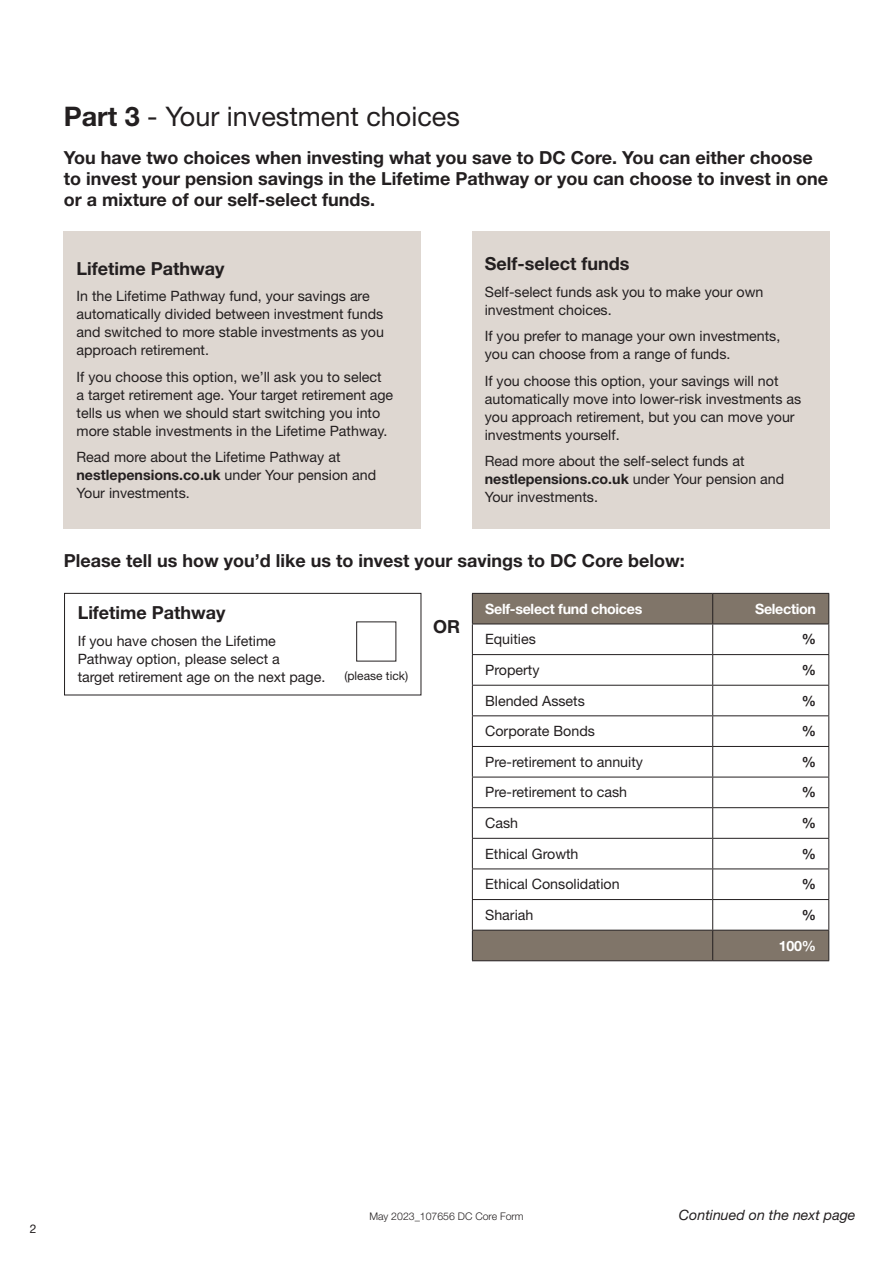
<style>
.page{position:relative;width:893px;height:1263px;background:#fff}
.page>*{position:absolute;margin:0;border:0;box-sizing:border-box;transform-origin:0 0}
.t1{font:27px "Helvetica Neue LT Std";color:#231f20}
.Body_Copy{font:700 18px/21px "Helvetica Neue LT Std";color:#231f20}
.Body_Copy-2{font:14.25px/18px "Helvetica Neue LT Std";color:#231f20}
._19pt_header{font:700 14.25px "Helvetica Neue LT Std";letter-spacing:-.02em;color:#fff}
.t2{font:italic 14.25px "Helvetica Neue LT Std";color:#231f20}
.t3{font:700 14.25px "Helvetica Neue LT Std";color:#231f20}
.t4{font:12px "Helvetica Neue LT Std";color:#231f20}
.t5{font:300 10.5px "Helvetica Neue LT Std";color:#231f20}
.s1{font-weight:700}
</style>
<div class="page">
<div style="left:64px;top:231px;width:357px;height:298px;background:#ded7d1"></div>
<div style="left:472px;top:231px;width:357px;height:298px;background:#ded7d1"></div>
<div style="left:473px;top:594px;width:355px;height:30px;background:#807569"></div>
<svg style="left:473px;top:625px;width:355px;height:305px"></svg>
<div style="left:473px;top:931px;width:355px;height:29px;background:#807569"></div>
<hr style="left:472px;top:593px;width:241px;height:1px;background:#231f20">
<hr style="left:472px;top:594px;width:1px;height:30px;background:#231f20">
<hr style="left:713px;top:593px;width:116px;height:1px;background:#231f20">
<hr style="left:712px;top:594px;width:1px;height:30px;background:#231f20">
<hr style="left:828px;top:594px;width:1px;height:30px;background:#231f20">
<hr style="left:472px;top:624px;width:241px;height:1px;background:#231f20">
<hr style="left:472px;top:624px;width:1px;height:30px;background:#231f20">
<hr style="left:713px;top:624px;width:116px;height:1px;background:#231f20">
<hr style="left:712px;top:624px;width:1px;height:30px;background:#231f20">
<hr style="left:828px;top:624px;width:1px;height:30px;background:#231f20">
<hr style="left:472px;top:654px;width:241px;height:1px;background:#231f20">
<hr style="left:472px;top:655px;width:1px;height:30px;background:#231f20">
<hr style="left:713px;top:654px;width:116px;height:1px;background:#231f20">
<hr style="left:712px;top:655px;width:1px;height:30px;background:#231f20">
<hr style="left:828px;top:655px;width:1px;height:30px;background:#231f20">
<hr style="left:472px;top:685px;width:241px;height:1px;background:#231f20">
<svg style="left:472px;top:686px;width:1px;height:29px"></svg>
<hr style="left:713px;top:685px;width:116px;height:1px;background:#231f20">
<svg style="left:712px;top:686px;width:1px;height:29px"></svg>
<svg style="left:828px;top:686px;width:1px;height:29px"></svg>
<hr style="left:472px;top:715px;width:241px;height:1px;background:#231f20">
<hr style="left:472px;top:716px;width:1px;height:30px;background:#231f20">
<hr style="left:713px;top:715px;width:116px;height:1px;background:#231f20">
<hr style="left:712px;top:716px;width:1px;height:30px;background:#231f20">
<hr style="left:828px;top:716px;width:1px;height:30px;background:#231f20">
<hr style="left:472px;top:746px;width:241px;height:1px;background:#231f20">
<hr style="left:472px;top:747px;width:1px;height:30px;background:#231f20">
<hr style="left:713px;top:746px;width:116px;height:1px;background:#231f20">
<hr style="left:712px;top:747px;width:1px;height:30px;background:#231f20">
<hr style="left:828px;top:747px;width:1px;height:30px;background:#231f20">
<hr style="left:472px;top:777px;width:241px;height:1px;background:#231f20">
<hr style="left:472px;top:777px;width:1px;height:30px;background:#231f20">
<hr style="left:713px;top:777px;width:116px;height:1px;background:#231f20">
<hr style="left:712px;top:777px;width:1px;height:30px;background:#231f20">
<hr style="left:828px;top:777px;width:1px;height:30px;background:#231f20">
<hr style="left:472px;top:807px;width:241px;height:1px;background:#231f20">
<hr style="left:472px;top:808px;width:1px;height:30px;background:#231f20">
<hr style="left:713px;top:807px;width:116px;height:1px;background:#231f20">
<hr style="left:712px;top:808px;width:1px;height:30px;background:#231f20">
<hr style="left:828px;top:808px;width:1px;height:30px;background:#231f20">
<hr style="left:472px;top:838px;width:241px;height:1px;background:#231f20">
<svg style="left:472px;top:839px;width:1px;height:29px"></svg>
<hr style="left:713px;top:838px;width:116px;height:1px;background:#231f20">
<svg style="left:712px;top:839px;width:1px;height:29px"></svg>
<svg style="left:828px;top:839px;width:1px;height:29px"></svg>
<hr style="left:472px;top:868px;width:241px;height:1px;background:#231f20">
<hr style="left:472px;top:869px;width:1px;height:30px;background:#231f20">
<hr style="left:713px;top:868px;width:116px;height:1px;background:#231f20">
<hr style="left:712px;top:869px;width:1px;height:30px;background:#231f20">
<hr style="left:828px;top:869px;width:1px;height:30px;background:#231f20">
<hr style="left:472px;top:899px;width:241px;height:1px;background:#231f20">
<hr style="left:472px;top:900px;width:1px;height:30px;background:#231f20">
<hr style="left:713px;top:899px;width:116px;height:1px;background:#231f20">
<hr style="left:712px;top:900px;width:1px;height:30px;background:#231f20">
<hr style="left:828px;top:900px;width:1px;height:30px;background:#231f20">
<hr style="left:472px;top:930px;width:241px;height:1px;background:#231f20">
<hr style="left:472px;top:930px;width:1px;height:30px;background:#231f20">
<hr style="left:713px;top:930px;width:116px;height:1px;background:#231f20">
<hr style="left:712px;top:930px;width:1px;height:30px;background:#231f20">
<hr style="left:828px;top:930px;width:1px;height:30px;background:#231f20">
<hr style="left:472px;top:960px;width:241px;height:1px;background:#231f20">
<hr style="left:713px;top:960px;width:116px;height:1px;background:#231f20">
<div style="left:64px;top:593px;width:357px;height:102px;border:1px solid #231f20"></div>
<p class="t1" style="left:64px;top:100px;width:398px"><span class="s1">Part 3</span> - Your investment choices</p>
<p class="Body_Copy" style="left:64px;top:146px;width:766px">You have two choices when investing what you save to DC Core. You can either choose to invest your pension savings in the Lifetime Pathway or you can choose to invest in one or a mixture of our self-select funds.</p>
<p class="Body_Copy" style="left:77px;top:257px;width:149px">Lifetime Pathway</p>
<p class="Body_Copy-2" style="left:77px;top:287px;width:309px">In the Lifetime Pathway fund, your savings are automatically divided between investment funds and switched to more stable investments as you approach retirement.</p>
<p class="Body_Copy-2" style="left:77px;top:367px;width:318px">If you choose this option, we’ll ask you to select<br>a target retirement age. Your target retirement age tells us when we should start switching you into more stable investments in the Lifetime Pathway.</p>
<p class="Body_Copy-2" style="left:77px;top:448px;width:301px">Read more about the Lifetime Pathway at <span class="s1">nestlepensions.co.uk</span> under Your pension and<br>Your investments.</p>
<p class="Body_Copy" style="left:485px;top:253px;width:146px">Self-select funds</p>
<p class="Body_Copy-2" style="left:485px;top:283px;width:280px">Self-select funds ask you to make your own investment choices.</p>
<p class="Body_Copy-2" style="left:485px;top:327px;width:297px">If you prefer to manage your own investments, you can choose from a range of funds.</p>
<p class="Body_Copy-2" style="left:485px;top:372px;width:318px">If you choose this option, your savings will not automatically move into lower-risk investments as you approach retirement, but you can move your investments yourself.</p>
<p class="Body_Copy-2" style="left:485px;top:452px;width:301px">Read more about the self-select funds at <span class="s1">nestlepensions.co.uk</span> under Your pension and<br>Your investments.</p>
<p class="Body_Copy" style="left:64px;top:550px;width:622px">Please tell us how you’d like us to invest your savings to DC Core below:</p>
<p class="Body_Copy" style="left:78px;top:602px;width:149px">Lifetime Pathway</p>
<p class="Body_Copy-2" style="left:78px;top:632px;width:249px">If you have chosen the Lifetime<br>Pathway option, please select a<br>target retirement age on the next page.</p>
<p class="t4" style="left:344px;top:669px;width:65px">(please tick)</p>
<p class="Body_Copy" style="left:433px;top:615px;width:28px">OR</p>
<p class="_19pt_header" style="left:485px;top:600px;width:159px">Self-select fund choices</p>
<p class="_19pt_header" style="left:755px;top:600px;width:63px">Selection</p>
<p class="Body_Copy-2" style="left:485px;top:630px;width:52px">Equities</p>
<p class="t3" style="left:802px;top:630px;width:16px">%</p>
<p class="Body_Copy-2" style="left:485px;top:661px;width:56px">Property</p>
<p class="t3" style="left:802px;top:661px;width:16px">%</p>
<p class="Body_Copy-2" style="left:485px;top:691px;width:101px">Blended Assets</p>
<p class="t3" style="left:802px;top:692px;width:16px">%</p>
<p class="Body_Copy-2" style="left:485px;top:722px;width:111px">Corporate Bonds</p>
<p class="t3" style="left:802px;top:722px;width:16px">%</p>
<p class="Body_Copy-2" style="left:485px;top:753px;width:159px">Pre-retirement to annuity</p>
<p class="t3" style="left:802px;top:753px;width:16px">%</p>
<p class="Body_Copy-2" style="left:485px;top:783px;width:144px">Pre-retirement to cash</p>
<p class="t3" style="left:802px;top:783px;width:16px">%</p>
<p class="Body_Copy-2" style="left:485px;top:814px;width:34px">Cash</p>
<p class="t3" style="left:802px;top:814px;width:16px">%</p>
<p class="Body_Copy-2" style="left:485px;top:844px;width:95px">Ethical Growth</p>
<p class="t3" style="left:802px;top:845px;width:16px">%</p>
<p class="Body_Copy-2" style="left:485px;top:875px;width:136px">Ethical Consolidation</p>
<p class="t3" style="left:802px;top:875px;width:16px">%</p>
<p class="Body_Copy-2" style="left:485px;top:906px;width:50px">Shariah</p>
<p class="t3" style="left:802px;top:906px;width:16px">%</p>
<p class="_19pt_header" style="left:779px;top:937px;width:39px">100%</p>
<p class="t4" style="left:30px;top:1222px;width:8px">2</p>
<p class="t5" style="left:369px;top:1210px;width:156px">May 2023_107656 DC Core Form</p>
<p class="t2" style="left:679px;top:1207px;width:178px">Continued on the next page</p>
</div>
